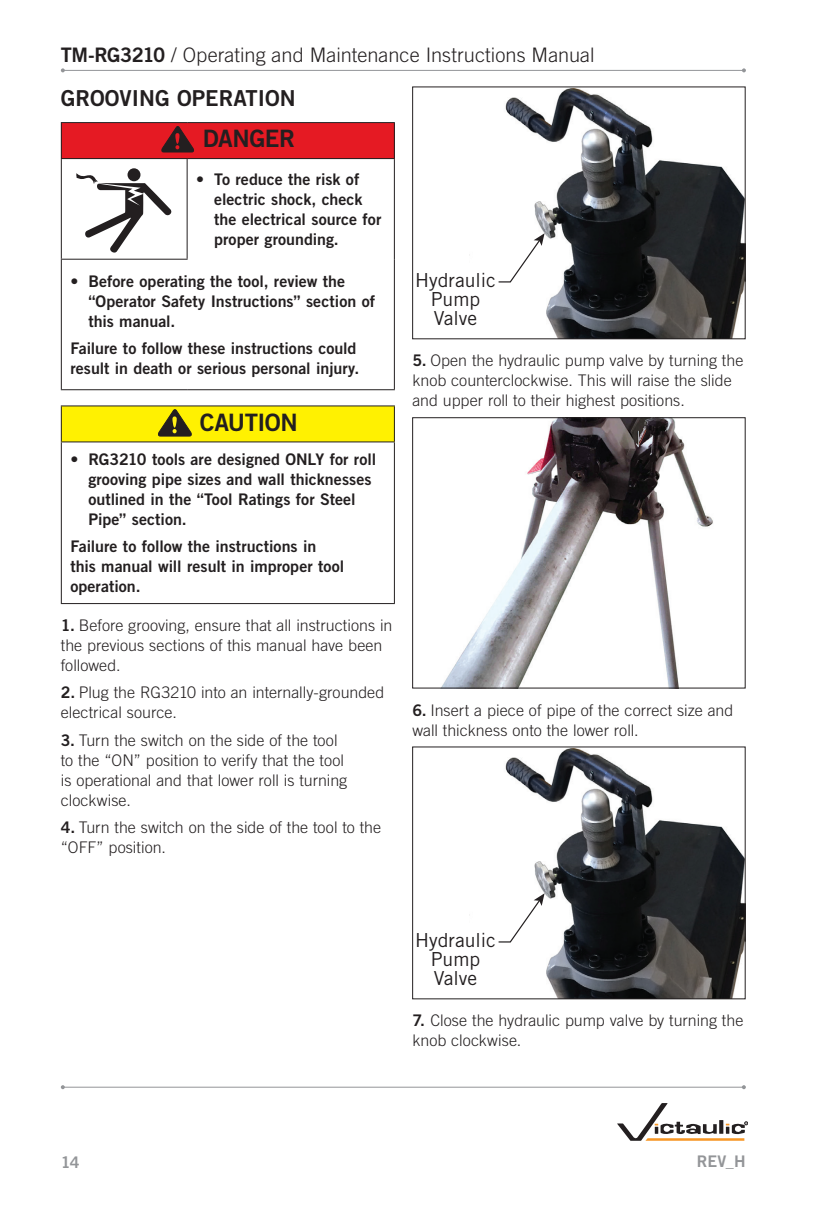
<style>
.page{position:relative;width:840px;height:1224px;background:#fff}
.page>*{position:absolute;margin:0;border:0;box-sizing:border-box;transform-origin:0 0}
.t1{font:24px "Trade Gothic LT Std Bd 2";letter-spacing:-.02em;color:#231f20}
.t2{font:22px "Trade Gothic LT Std Bd 2";color:#231f20}
.t3{font:300 20px "Trade Gothic LT Std";letter-spacing:.005em;color:#231f20}
.t4{font:19.4px/19.4px "Trade Gothic LT Std";color:#231f20;text-align:center}
.t5{font:300 16px/20px "Trade Gothic LT Std";color:#231f20}
.t6{font:16px/20px "Trade Gothic LT Std Bd 2";color:#231f20}
.t7{font:16px "Trade Gothic LT Std Bd 2";color:#939598}
.s1{font-family:"Trade Gothic LT Std Bd 2";font-weight:400}
</style>
<div class="page">
<div style="left:61px;top:123px;width:333px;height:36px;background:#e51a23"></div>
<hr style="left:61px;top:122px;width:126px;height:1px;background:#231f20">
<hr style="left:61px;top:123px;width:1px;height:35px;background:#231f20">
<hr style="left:187px;top:122px;width:208px;height:1px;background:#231f20">
<hr style="left:394px;top:123px;width:1px;height:35px;background:#231f20">
<hr style="left:61px;top:159px;width:1px;height:100px;background:#231f20">
<hr style="left:187px;top:159px;width:1px;height:100px;background:#231f20">
<hr style="left:61px;top:260px;width:1px;height:129px;background:#231f20">
<hr style="left:394px;top:159px;width:1px;height:100px;background:#231f20">
<hr style="left:394px;top:259px;width:1px;height:130px;background:#231f20">
<hr style="left:61px;top:259px;width:127px;height:1px;background:#231f20">
<hr style="left:61px;top:389px;width:126px;height:1px;background:#231f20">
<hr style="left:187px;top:389px;width:208px;height:1px;background:#231f20">
<hr style="left:61px;top:158px;width:126px;height:1px;background:#231f20">
<hr style="left:187px;top:158px;width:208px;height:1px;background:#231f20">
<svg style="left:161px;top:126px;width:33px;height:26px"></svg>
<svg style="left:127px;top:168px;width:13px;height:13px"></svg>
<svg style="left:76px;top:173px;width:96px;height:80px"></svg>
<div style="left:61px;top:406px;width:333px;height:36px;background:#fff101"></div>
<hr style="left:61px;top:405px;width:334px;height:1px;background:#231f20">
<hr style="left:61px;top:406px;width:1px;height:35px;background:#231f20">
<hr style="left:394px;top:406px;width:1px;height:35px;background:#231f20">
<hr style="left:61px;top:441px;width:334px;height:1px;background:#231f20">
<hr style="left:61px;top:442px;width:1px;height:161px;background:#231f20">
<hr style="left:394px;top:442px;width:1px;height:161px;background:#231f20">
<hr style="left:61px;top:603px;width:334px;height:1px;background:#231f20">
<svg style="left:158px;top:409px;width:34px;height:27px"></svg>
<img style="left:469px;top:89px;width:274px;height:248px">
<svg style="left:497px;top:233px;width:47px;height:50px"></svg>
<div style="left:412px;top:87px;width:333px;height:252px;border:1px solid #231f20"></div>
<img style="left:442px;top:419px;width:271px;height:267px">
<div style="left:412px;top:417px;width:333px;height:271px;border:1px solid #231f20"></div>
<img style="left:469px;top:749px;width:274px;height:248px">
<svg style="left:497px;top:893px;width:47px;height:50px"></svg>
<div style="left:412px;top:747px;width:333px;height:252px;border:1px solid #231f20"></div>
<hr style="left:63px;top:70px;width:681px;height:1px;background:#939598">
<svg style="left:61px;top:68px;width:4px;height:4px"></svg>
<svg style="left:742px;top:68px;width:4px;height:4px"></svg>
<svg style="left:617px;top:1103px;width:130px;height:38px"></svg>
<hr style="left:63px;top:1087px;width:680px;height:1px;background:#939598">
<svg style="left:61px;top:1085px;width:4px;height:4px"></svg>
<svg style="left:741px;top:1085px;width:4px;height:4px"></svg>
<p class="t3" style="left:61px;top:43px;width:535px"><span class="s1">TM-RG3210</span> / Operating and Maintenance Instructions Manual</p>
<h2 class="t2" style="left:61px;top:84px;width:236px">GROOVING OPERATION</h2>
<h1 class="t1" style="left:203px;top:124px;width:94px">DANGER</h1>
<p class="t6" style="left:214px;top:169px;width:169px;text-indent:-18px">• To reduce the risk of electric shock, check the electrical source for proper grounding.</p>
<p class="t6" style="left:88px;top:271px;width:288px;text-indent:-18px">• Before operating the tool, review the “Operator Safety Instructions” section of this manual.</p>
<p class="t6" style="left:70px;top:338px;width:290px">Failure to follow these instructions could result in death or serious personal injury.</p>
<h1 class="t1" style="left:200px;top:407px;width:99px">CAUTION</h1>
<p class="t6" style="left:88px;top:449px;width:289px;text-indent:-18px">• RG3210 tools are designed ONLY for roll grooving pipe sizes and wall thicknesses outlined in the “Tool Ratings for Steel Pipe” section.</p>
<p class="t6" style="left:70px;top:536px;width:275px">Failure to follow the instructions in this manual will result in improper tool operation.</p>
<p class="t5" style="left:61px;top:615px;width:333px"><span class="s1">1.</span> Before grooving, ensure that all instructions in the previous sections of this manual have been followed.</p>
<p class="t5" style="left:61px;top:683px;width:325px"><span class="s1">2.</span> Plug the RG3210 into an internally-grounded electrical source.</p>
<p class="t5" style="left:61px;top:730px;width:288px"><span class="s1">3.</span> Turn the switch on the side of the tool to the “ON” position to verify that the tool is operational and that lower roll is turning clockwise.</p>
<p class="t5" style="left:61px;top:817px;width:322px"><span class="s1">4.</span> Turn the switch on the side of the tool to the “OFF” position.</p>
<p class="t4" style="left:415px;top:270px;width:82px">Hydraulic<br>Pump<br>Valve</p>
<p class="t5" style="left:412px;top:350px;width:332px"><span class="s1">5.</span> Open the hydraulic pump valve by turning the knob counterclockwise. This will raise the slide and upper roll to their highest positions.</p>
<p class="t5" style="left:412px;top:700px;width:322px"><span class="s1">6.</span> Insert a piece of pipe of the correct size and wall thickness onto the lower roll.</p>
<p class="t4" style="left:415px;top:930px;width:82px">Hydraulic<br>Pump<br>Valve</p>
<p class="t5" style="left:412px;top:1011px;width:332px"><span class="s1">7.</span> Close the hydraulic pump valve by turning the knob clockwise.</p>
<p class="t7" style="left:61px;top:1152px;width:20px">14</p>
<p class="t7" style="left:697px;top:1151px;width:50px">REV_H</p>
</div>
